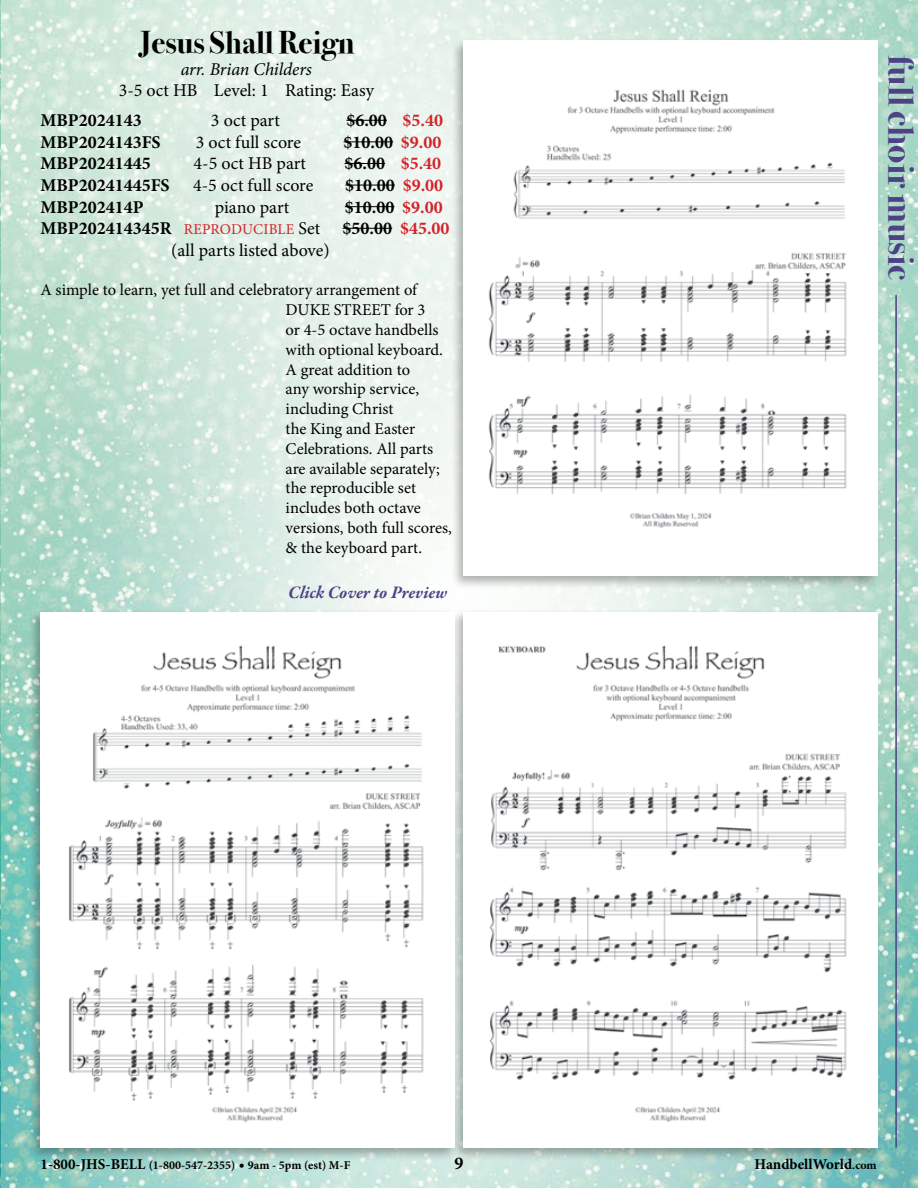
<style>
.page{position:relative;width:918px;height:1188px;background:#fff}
.page>*{position:absolute;margin:0;border:0;box-sizing:border-box;transform-origin:0 0}
.t1{font:700 36px "Bodoni Svty Two ITCTT";color:#4d4285}
.t2{font:700 31.5px "Bodoni Svty Two ITCTT";color:#000}
.t3{font:700 18px "Minion Pro";color:#000}
.t4{font:18px "Minion Pro";letter-spacing:.005em;color:#000}
.t5{font:italic 700 18px "Garamond Premr Pro";color:#4d4285}
.t6{font:italic 18px "Minion Pro";letter-spacing:-.005em;color:#000}
.t7{font:16.5px/19.8px "Minion Pro";color:#000}
.t8{font:700 15px "Minion Pro";color:#000}
.t9{font:700 12px "Minion Pro";color:#000}
.s1{color:#d2232a}
.s2{font-weight:400;font-size:15px;color:#d2232a}
.s3{font-weight:400}
.s4{font-size:15px}
.s5{font-size:12px}
</style>
<div class="page">
<img style="left:0;top:0;width:918px;height:1188px">
<div style="left:451px;top:609px;width:431px;height:552px;background:#000;opacity:.3"></div>
<img style="left:464px;top:612px;width:414px;height:536px">
<div style="left:28px;top:609px;width:431px;height:553px;background:#000;opacity:.3"></div>
<img style="left:40px;top:612px;width:414px;height:535px">
<div style="left:451px;top:38px;width:431px;height:552px;background:#000;opacity:.3"></div>
<img style="left:464px;top:40px;width:414px;height:536px">
<hr style="left:346px;top:120px;width:41px;height:1px;background:#000">
<hr style="left:344px;top:141px;width:49px;height:1px;background:#000">
<hr style="left:345px;top:163px;width:40px;height:1px;background:#000">
<hr style="left:345px;top:185px;width:50px;height:1px;background:#000">
<hr style="left:345px;top:206px;width:49px;height:1px;background:#000">
<hr style="left:343px;top:228px;width:49px;height:1px;background:#000">
<hr style="left:895px;top:295px;width:2px;height:853px;background:#4d4285">
<h2 class="t2" style="left:138px;top:16px;width:218px">Jesus Shall Reign</h2>
<p class="t6" style="left:181px;top:57px;width:133px">arr. Brian Childers</p>
<p class="t4" style="left:119px;top:78px;width:257px">3-5 oct HB Level: 1 Rating: Easy</p>
<p class="t3" style="left:40px;top:108px;width:103px">MBP2024143</p>
<p class="t4" style="left:211px;top:108px;width:70px">3 oct part</p>
<p class="t3" style="left:346px;top:108px;width:98px">$6.00 <span class="s1">$5.40</span></p>
<p class="t3" style="left:40px;top:129px;width:122px">MBP2024143FS</p>
<p class="t4" style="left:196px;top:130px;width:107px">3 oct full score</p>
<p class="t3" style="left:344px;top:129px;width:99px">$10.00 <span class="s1">$9.00</span></p>
<p class="t3" style="left:40px;top:151px;width:112px">MBP20241445</p>
<p class="t4" style="left:194px;top:152px;width:114px">4-5 oct HB part</p>
<p class="t3" style="left:345px;top:151px;width:98px">$6.00 <span class="s1">$5.40</span></p>
<p class="t3" style="left:40px;top:173px;width:131px">MBP20241445FS</p>
<p class="t4" style="left:193px;top:173px;width:122px">4-5 oct full score</p>
<p class="t3" style="left:345px;top:173px;width:99px">$10.00 <span class="s1">$9.00</span></p>
<p class="t3" style="left:40px;top:194px;width:104px">MBP202414P</p>
<p class="t4" style="left:215px;top:195px;width:76px">piano part</p>
<p class="t3" style="left:345px;top:194px;width:99px">$10.00 <span class="s1">$9.00</span></p>
<p class="t3" style="left:40px;top:216px;width:411px">MBP202414345R <span class="s2">REPRODUCIBLE</span> <span class="s3">Set</span> $50.00 <span class="s1">$45.00</span></p>
<p class="t4" style="left:171px;top:238px;width:160px">(all parts listed above)</p>
<p class="t7" style="left:286px;top:280px;width:168px;text-indent:-245px">A simple to learn, yet full and celebratory arrangement of<br>DUKE STREET for 3<br>or 4-5 octave handbells with optional keyboard.<br>A great addition to<br>any worship service, including Christ<br>the King and Easter<br>Celebrations. All parts are available separately; the reproducible set includes both octave versions, both full scores, &amp; the keyboard part.</p>
<p class="t5" style="left:288px;top:582px;width:161px">Click Cover to Preview</p>
<h1 class="t1" style="left:931px;top:55px;width:226px;rotate:90deg">full choir music</h1>
<p class="t9" style="left:40px;top:1156px;width:311px"><span class="s4">1-800-JHS-BELL</span> (1-800-547-2355) <span class="s4">•</span> 9am - 5pm (est) M-F</p>
<p class="t3" style="left:454px;top:1150px;width:10px">9</p>
<p class="t8" style="left:755px;top:1153px;width:124px">HandbellWorld<span class="s5">.com</span></p>
</div>
